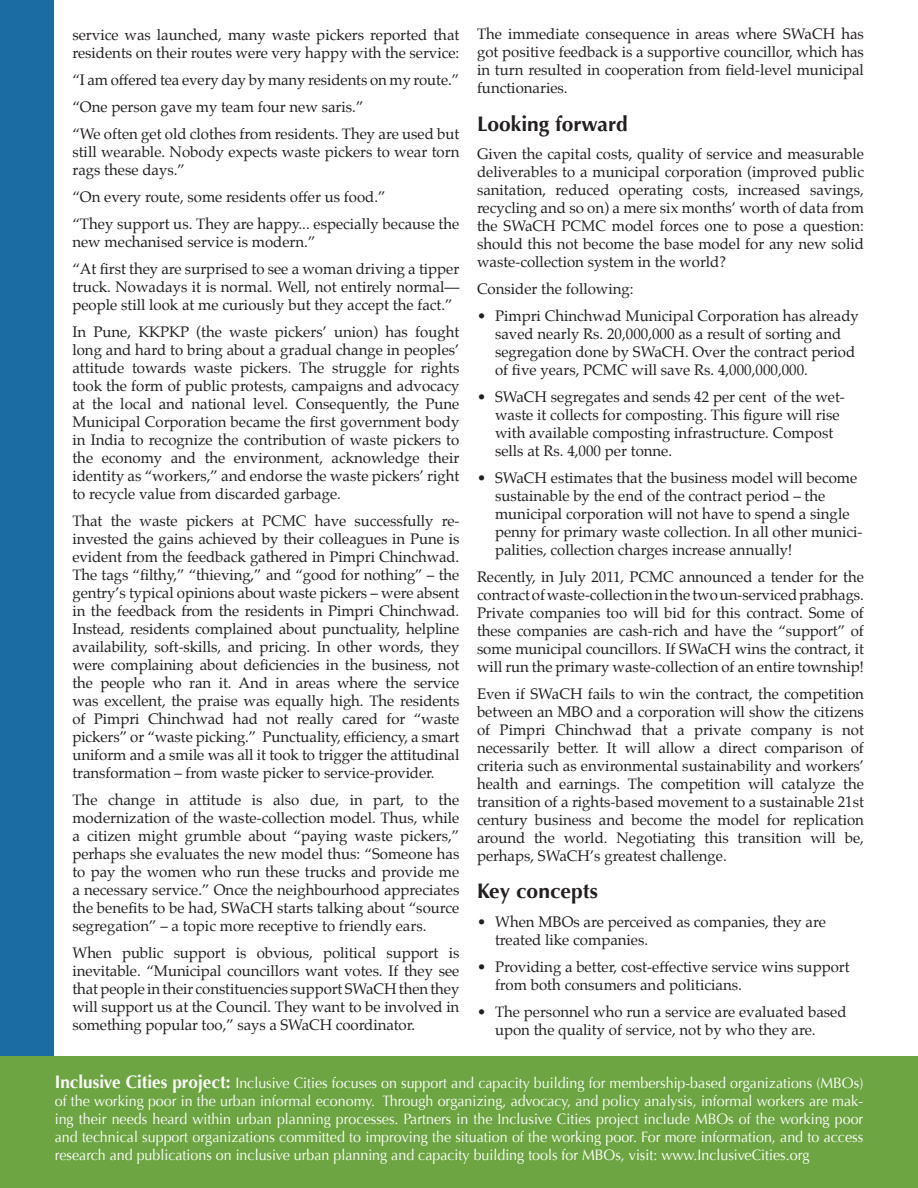
<style>
.page{position:relative;width:918px;height:1188px;background:#fff}
.page>*{position:absolute;margin:0;border:0;box-sizing:border-box;transform-origin:0 0}
.Heading{font:700 21px "Optima";color:#231f20}
.Main_Body_Text{font:15px/18px "Palatino";color:#231f20;text-align:justify}
.Bullet_Paragraphs{font:15px/18px "Palatino";color:#231f20}
.t1{font:15px/18px "Optima";color:#fff;text-align:justify;scale:.95 1}
.s1{font-weight:700;font-size:18px}
</style>
<div class="page">
<div style="left:0;top:0;width:54px;height:1188px;background:#1c6ca4"></div>
<div style="left:0;top:1056px;width:918px;height:132px;background:#6da542"></div>
<p class="Main_Body_Text" style="left:72px;top:26px;width:388px">service was launched, many waste pickers reported that residents on their routes were very happy with the service:</p>
<p class="Main_Body_Text" style="left:72px;top:71px;width:388px">“I am offered tea every day by many residents on my route.”</p>
<p class="Main_Body_Text" style="left:72px;top:98px;width:293px">“One person gave my team four new saris.”</p>
<p class="Main_Body_Text" style="left:72px;top:125px;width:389px">“We often get old clothes from residents. They are used but still wearable. Nobody expects waste pickers to wear torn rags these days.”</p>
<p class="Main_Body_Text" style="left:72px;top:188px;width:315px">“On every route, some residents offer us food.”</p>
<p class="Main_Body_Text" style="left:72px;top:215px;width:389px">“They support us. They are happy... especially because the new mechanised service is modern.”</p>
<p class="Main_Body_Text" style="left:72px;top:260px;width:389px">“At first they are surprised to see a woman driving a tipper truck. Nowadays it is normal. Well, not entirely normal— people still look at me curiously but they accept the fact.”</p>
<p class="Main_Body_Text" style="left:72px;top:323px;width:389px">In Pune, KKPKP (the waste pickers’ union) has fought long and hard to bring about a gradual change in peoples’ attitude towards waste pickers. The struggle for rights took the form of public protests, campaigns and advocacy at the local and national level. Consequently, the Pune Municipal Corporation became the first government body in India to recognize the contribution of waste pickers to the economy and the environment, acknowledge their identity as “workers,” and endorse the waste pickers’ right to recycle value from discarded garbage.</p>
<p class="Main_Body_Text" style="left:72px;top:512px;width:389px">That the waste pickers at PCMC have successfully re&shy;invested the gains achieved by their colleagues in Pune is evident from the feedback gathered in Pimpri Chinchwad.<br>The tags “filthy,” “thieving,” and “good for nothing” – the gentry’s typical opinions about waste pickers – were absent in the feedback from the residents in Pimpri Chinchwad.<br>Instead, residents complained about punctuality, helpline availability, soft-skills, and pricing. In other words, they were complaining about deficiencies in the business, not the people who ran it. And in areas where the service was excellent, the praise was equally high. The residents of Pimpri Chinchwad had not really cared for “waste pickers” or “waste picking.” Punctuality, efficiency, a smart uniform and a smile was all it took to trigger the attitudinal transformation – from waste picker to service-provider.</p>
<p class="Main_Body_Text" style="left:72px;top:791px;width:389px">The change in attitude is also due, in part, to the modernization of the waste-collection model. Thus, while a citizen might grumble about “paying waste pickers,” perhaps she evaluates the new model thus: “Someone has to pay the women who run these trucks and provide me a necessary service.” Once the neighbourhood appreciates the benefits to be had, SWaCH starts talking about “source segregation” – a topic more receptive to friendly ears.</p>
<p class="Main_Body_Text" style="left:72px;top:944px;width:389px">When public support is obvious, political support is inevitable. “Municipal councillors want votes. If they see that people in their constituencies support SWaCH then they will support us at the Council. They want to be involved in something popular too,” says a SWaCH coordinator.</p>
<p class="Main_Body_Text" style="left:477px;top:25px;width:389px">The immediate consequence in areas where SWaCH has got positive feedback is a supportive councillor, which has in turn resulted in cooperation from field-level municipal functionaries.</p>
<p class="Heading" style="left:477px;top:111px;width:152px">Looking forward</p>
<p class="Main_Body_Text" style="left:477px;top:145px;width:389px">Given the capital costs, quality of service and measurable deliverables to a municipal corporation (improved public sanitation, reduced operating costs, increased savings, recycling and so on) a mere six months’ worth of data from the SWaCH PCMC model forces one to pose a question: should this not become the base model for any new solid waste-collection system in the world?</p>
<p class="Main_Body_Text" style="left:477px;top:280px;width:158px">Consider the following:</p>
<p class="Bullet_Paragraphs" style="left:495px;top:307px;width:365px;text-indent:-18px">• Pimpri Chinchwad Municipal Corporation has already saved nearly Rs. 20,000,000 as a result of sorting and segregation done by SWaCH. Over the contract period of five years, PCMC will save Rs. 4,000,000,000.</p>
<p class="Bullet_Paragraphs" style="left:495px;top:388px;width:351px;text-indent:-18px">• SWaCH segregates and sends 42 per cent of the wet&shy;waste it collects for composting. This figure will rise with available composting infrastructure. Compost sells at Rs. 4,000 per tonne.</p>
<p class="Bullet_Paragraphs" style="left:495px;top:469px;width:369px;text-indent:-18px">• SWaCH estimates that the business model will become sustainable by the end of the contract period – the municipal corporation will not have to spend a single penny for primary waste collection. In all other munici&shy;palities, collection charges increase annually!</p>
<p class="Main_Body_Text" style="left:477px;top:568px;width:389px">Recently, in July 2011, PCMC announced a tender for the contract of waste-collection in the two un-serviced prabhags.<br>Private companies too will bid for this contract. Some of these companies are cash-rich and have the “support” of some municipal councillors. If SWaCH wins the contract, it will run the primary waste-collection of an entire township!</p>
<p class="Main_Body_Text" style="left:477px;top:685px;width:389px">Even if SWaCH fails to win the contract, the competition between an MBO and a corporation will show the citizens of Pimpri Chinchwad that a private company is not necessarily better. It will allow a direct comparison of criteria such as environmental sustainability and workers’ health and earnings. The competition will catalyze the transition of a rights-based movement to a sustainable 21st century business and become the model for replication around the world. Negotiating this transition will be, perhaps, SWaCH’s greatest challenge.</p>
<p class="Heading" style="left:477px;top:879px;width:122px">Key concepts</p>
<p class="Bullet_Paragraphs" style="left:495px;top:913px;width:332px;text-indent:-18px">• When MBOs are perceived as companies, they are treated like companies.</p>
<p class="Bullet_Paragraphs" style="left:495px;top:958px;width:356px;text-indent:-18px">• Providing a better, cost-effective service wins support from both consumers and politicians.</p>
<p class="Bullet_Paragraphs" style="left:495px;top:1003px;width:353px;text-indent:-18px">• The personnel who run a service are evaluated based upon the quality of service, not by who they are.</p>
<p class="t1" style="left:55px;top:1074px;width:853px"><span class="s1">Inclusive Cities project:</span> Inclusive Cities focuses on support and capacity building for membership-based organizations (MBOs) of the working poor in the urban informal economy. Through organizing, advocacy, and policy analysis, informal workers are mak&shy;ing their needs heard within urban planning processes. Partners in the Inclusive Cities project include MBOs of the working poor and technical support organizations committed to improving the situation of the working poor. For more information, and to access research and publications on inclusive urban planning and capacity building tools for MBOs, visit: www.InclusiveCities.org</p>
</div>
